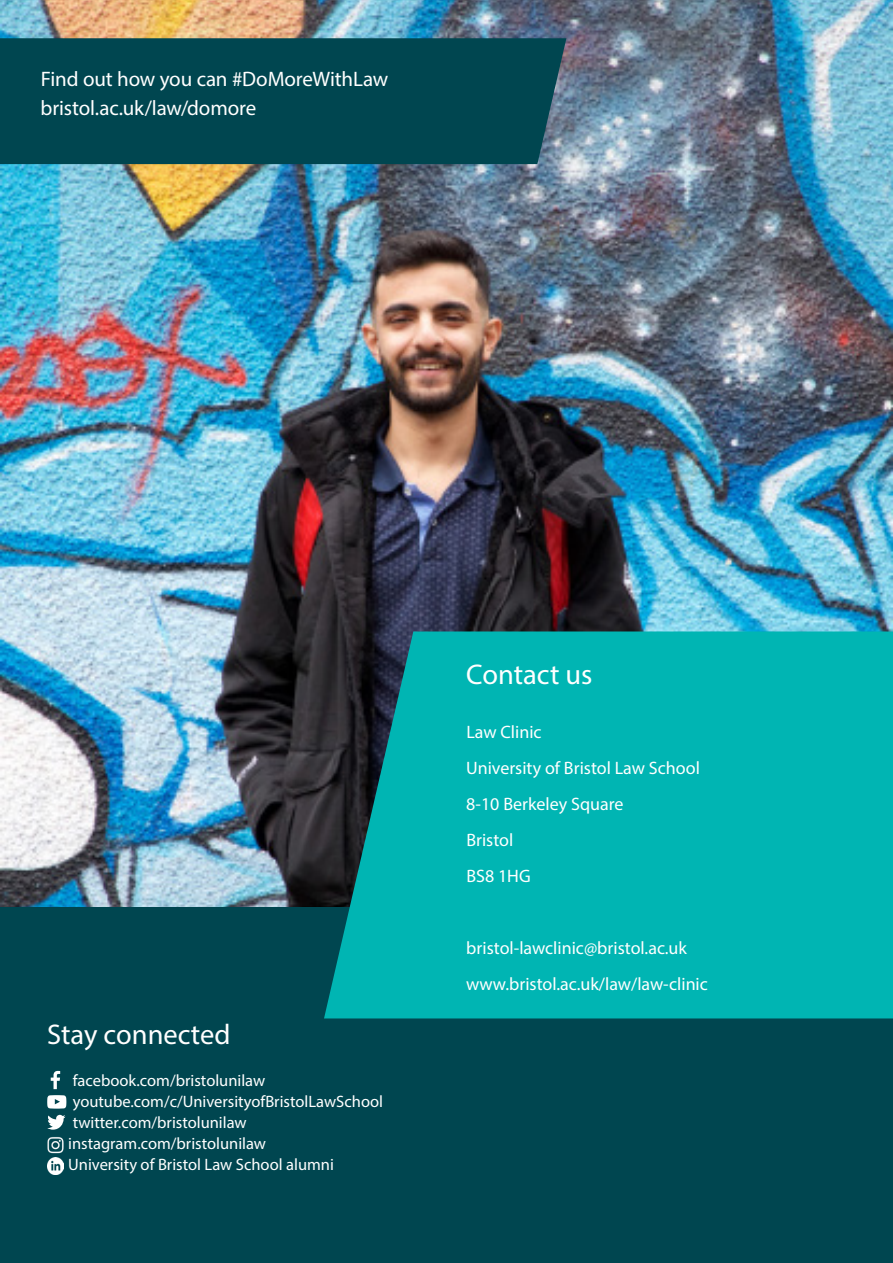
<style>
.page{position:relative;width:893px;height:1263px;background:#fff}
.page>*{position:absolute;margin:0;border:0;box-sizing:border-box;transform-origin:0 0}
.Introduction{font:28.5px "Myriad Pro";color:#fff}
.quote{font:21px "Myriad Pro";letter-spacing:-.01em;color:#fff}
.Introduction-2{font:18px "Myriad Pro";color:#fff}
.Contact_text{font:16.5px "Myriad Pro";color:#fff}
</style>
<div class="page">
<div style="left:0;top:906px;width:893px;height:357px;background:#004650"></div>
<img style="left:0;top:0;width:893px;height:906px">
<svg style="left:324px;top:631px;width:569px;height:387px;background:#02a9a8"></svg>
<svg style="left:51px;top:1071px;width:9px;height:18px"></svg>
<svg style="left:47px;top:1095px;width:19px;height:14px"></svg>
<svg style="left:47px;top:1115px;width:18px;height:15px"></svg>
<img style="left:47px;top:1137px;width:17px;height:17px">
<img style="left:47px;top:1157px;width:16px;height:17px">
<div style="left:0;top:38px;width:566px;height:126px;background:#004650"></div>
<p class="quote" style="left:41px;top:66px;width:349px">Find out how you can #DoMoreWithLaw</p>
<p class="quote" style="left:41px;top:95px;width:217px">bristol.ac.uk/law/domore</p>
<p class="Introduction" style="left:47px;top:1017px;width:185px">Stay connected</p>
<p class="Contact_text" style="left:73px;top:1070px;width:194px">facebook.com/bristolunilaw</p>
<p class="Contact_text" style="left:73px;top:1091px;width:312px">youtube.com/c/UniversityofBristolLawSchool</p>
<p class="Contact_text" style="left:73px;top:1112px;width:175px">twitter.com/bristolunilaw</p>
<p class="Contact_text" style="left:68px;top:1133px;width:199px">instagram.com/bristolunilaw</p>
<p class="Contact_text" style="left:68px;top:1154px;width:267px">University of Bristol Law School alumni</p>
<p class="Introduction" style="left:466px;top:657px;width:128px">Contact us</p>
<p class="Introduction-2" style="left:466px;top:721px;width:77px">Law Clinic</p>
<p class="Introduction-2" style="left:466px;top:757px;width:235px">University of Bristol Law School</p>
<p class="Introduction-2" style="left:466px;top:793px;width:159px">8-10 Berkeley Square</p>
<p class="Introduction-2" style="left:466px;top:829px;width:49px">Bristol</p>
<p class="Introduction-2" style="left:466px;top:865px;width:66px">BS8 1HG</p>
<p class="Introduction-2" style="left:466px;top:937px;width:222px">bristol-lawclinic@bristol.ac.uk</p>
<p class="Introduction-2" style="left:466px;top:973px;width:243px">www.bristol.ac.uk/law/law-clinic</p>
</div>
